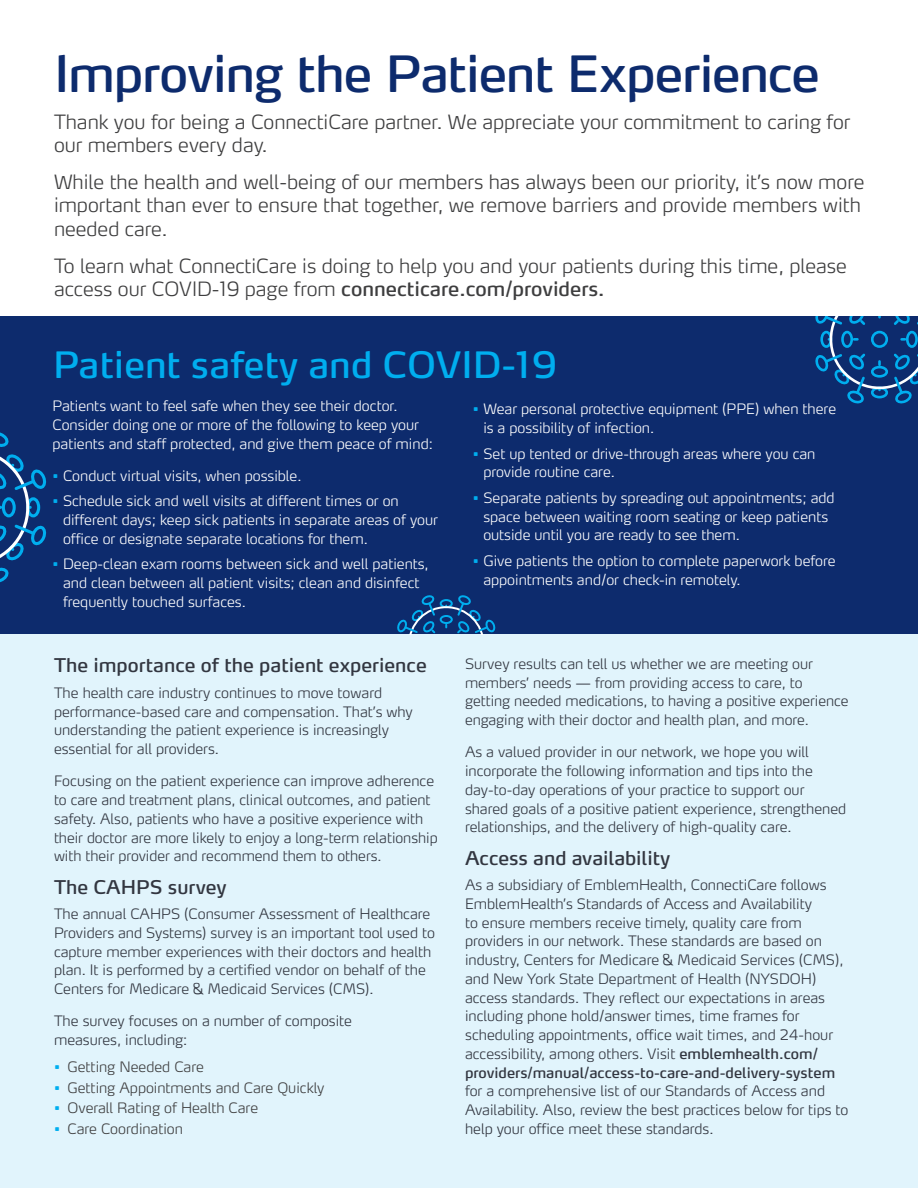
<style>
.page{position:relative;width:918px;height:1188px;background:#fff}
.page>*{position:absolute;margin:0;border:0;box-sizing:border-box;transform-origin:0 0}
.Headline_2___Nationa{font:49.5px "Max Pro";letter-spacing:-.025em;color:#0d2b6d}
.B-style_subhead___Na{font:36px "Max Pro";color:#00aeef}
.Deck___National__pur{font:300 expanded 19.5px/23.4px "Max Pro";color:#3e3e3f}
.B-style_subhead___Na-2{font:18.75px "Max Pro";color:#323640}
.Body_text___National{font:300 expanded 14.25px/18.8px "Max Pro";color:#323640}
.Body_text___National-2{font:300 expanded 14.25px/18.8px "Max Pro";color:#fff}
.t1{font:300 expanded 14.25px "Max Pro";color:#3e3e3f}
.s1{font-weight:400;font-stretch:normal}
.s2{color:#00aeef}
</style>
<div class="page">
<div style="left:0;top:634px;width:918px;height:554px;background:#e1f4fc"></div>
<div style="left:0;top:316px;width:918px;height:318px;background:#0d2b6d"></div>
<svg style="left:0;top:432px;width:46px;height:150px"></svg>
<svg style="left:815px;top:316px;width:103px;height:87px"></svg>
<div style="left:871px;top:331px;width:17px;height:17px;border:3px solid #00aeef;border-radius:50%"></div>
<svg style="left:397px;top:595px;width:98px;height:39px"></svg>
<p class="Headline_2___Nationa" style="left:54px;top:31px;width:767px">Improving the Patient Experience</p>
<p class="Deck___National__pur" style="left:54px;top:108px;width:798px">Thank you for being a ConnectiCare partner. We appreciate your commitment to caring for our members every day.</p>
<p class="Deck___National__pur" style="left:54px;top:168px;width:812px">While the health and well-being of our members has always been our priority, it’s now more important than ever to ensure that together, we remove barriers and provide members with needed care.</p>
<p class="Deck___National__pur" style="left:54px;top:252px;width:794px">To learn what ConnectiCare is doing to help you and your patients during this time, please access our COVID-19 page from <span class="s1">connecticare.com/providers.</span></p>
<p class="B-style_subhead___Na" style="left:53px;top:334px;width:505px">Patient safety and COVID-19</p>
<p class="Body_text___National-2" style="left:52px;top:395px;width:382px">Patients want to feel safe when they see their doctor.<br>Consider doing one or more of the following to keep your patients and staff protected, and give them peace of mind:</p>
<p class="Body_text___National-2" style="left:52px;top:465px;width:251px"><span class="s2">•</span> Conduct virtual visits, when possible.</p>
<p class="Body_text___National-2" style="left:63px;top:490px;width:376px;text-indent:-10px"><span class="s2">•</span> Schedule sick and well visits at different times or on different days; keep sick patients in separate areas of your office or designate separate locations for them.</p>
<p class="Body_text___National-2" style="left:63px;top:553px;width:367px;text-indent:-10px"><span class="s2">•</span> Deep-clean exam rooms between sick and well patients, and clean between all patient visits; clean and disinfect frequently touched surfaces.</p>
<p class="B-style_subhead___Na-2" style="left:54px;top:649px;width:374px">The importance of the patient experience</p>
<p class="Body_text___National" style="left:54px;top:682px;width:360px">The health care industry continues to move toward performance-based care and compensation. That’s why understanding the patient experience is increasingly essential for all providers.</p>
<p class="Body_text___National" style="left:54px;top:770px;width:385px">Focusing on the patient experience can improve adherence to care and treatment plans, clinical outcomes, and patient safety. Also, patients who have a positive experience with their doctor are more likely to enjoy a long-term relationship with their provider and recommend them to others.</p>
<p class="B-style_subhead___Na-2" style="left:54px;top:871px;width:174px">The CAHPS survey</p>
<p class="Body_text___National" style="left:54px;top:903px;width:383px">The annual CAHPS (Consumer Assessment of Healthcare Providers and Systems) survey is an important tool used to capture member experiences with their doctors and health plan. It is performed by a certified vendor on behalf of the Centers for Medicare &amp; Medicaid Services (CMS).</p>
<p class="Body_text___National" style="left:54px;top:1010px;width:300px">The survey focuses on a number of composite measures, including:</p>
<p class="t1" style="left:54px;top:1055px;width:151px"><span class="s2">•</span> Getting Needed Care</p>
<p class="t1" style="left:54px;top:1076px;width:272px"><span class="s2">•</span> Getting Appointments and Care Quickly</p>
<p class="t1" style="left:54px;top:1096px;width:206px"><span class="s2">•</span> Overall Rating of Health Care</p>
<p class="t1" style="left:54px;top:1117px;width:131px"><span class="s2">•</span> Care Coordination</p>
<p class="Body_text___National-2" style="left:483px;top:398px;width:354px;text-indent:-10px"><span class="s2">•</span> Wear personal protective equipment (PPE) when there is a possibility of infection.</p>
<p class="Body_text___National-2" style="left:483px;top:442px;width:334px;text-indent:-10px"><span class="s2">•</span> Set up tented or drive-through areas where you can provide routine care.</p>
<p class="Body_text___National-2" style="left:483px;top:487px;width:353px;text-indent:-10px"><span class="s2">•</span> Separate patients by spreading out appointments; add space between waiting room seating or keep patients outside until you are ready to see them.</p>
<p class="Body_text___National-2" style="left:483px;top:550px;width:354px;text-indent:-10px"><span class="s2">•</span> Give patients the option to complete paperwork before appointments and/or check-in remotely.</p>
<p class="Body_text___National" style="left:465px;top:653px;width:385px">Survey results can tell us whether we are meeting our members’ needs — from providing access to care, to getting needed medications, to having a positive experience engaging with their doctor and health plan, and more.</p>
<p class="Body_text___National" style="left:465px;top:741px;width:383px">As a valued provider in our network, we hope you will incorporate the following information and tips into the day-to-day operations of your practice to support our shared goals of a positive patient experience, strengthened relationships, and the delivery of high-quality care.</p>
<p class="B-style_subhead___Na-2" style="left:465px;top:842px;width:207px">Access and availability</p>
<p class="Body_text___National" style="left:465px;top:874px;width:385px">As a subsidiary of EmblemHealth, ConnectiCare follows EmblemHealth’s Standards of Access and Availability<br>to ensure members receive timely, quality care from providers in our network. These standards are based on industry, Centers for Medicare &amp; Medicaid Services (CMS), and New York State Department of Health (NYSDOH) access standards. They reflect our expectations in areas including phone hold/answer times, time frames for scheduling appointments, office wait times, and 24-hour accessibility, among others. Visit <span class="s1">emblemhealth.com/ providers/manual/access-to-care-and-delivery-system </span>for a comprehensive list of our Standards of Access and Availability. Also, review the best practices below for tips to help your office meet these standards.</p>
</div>
